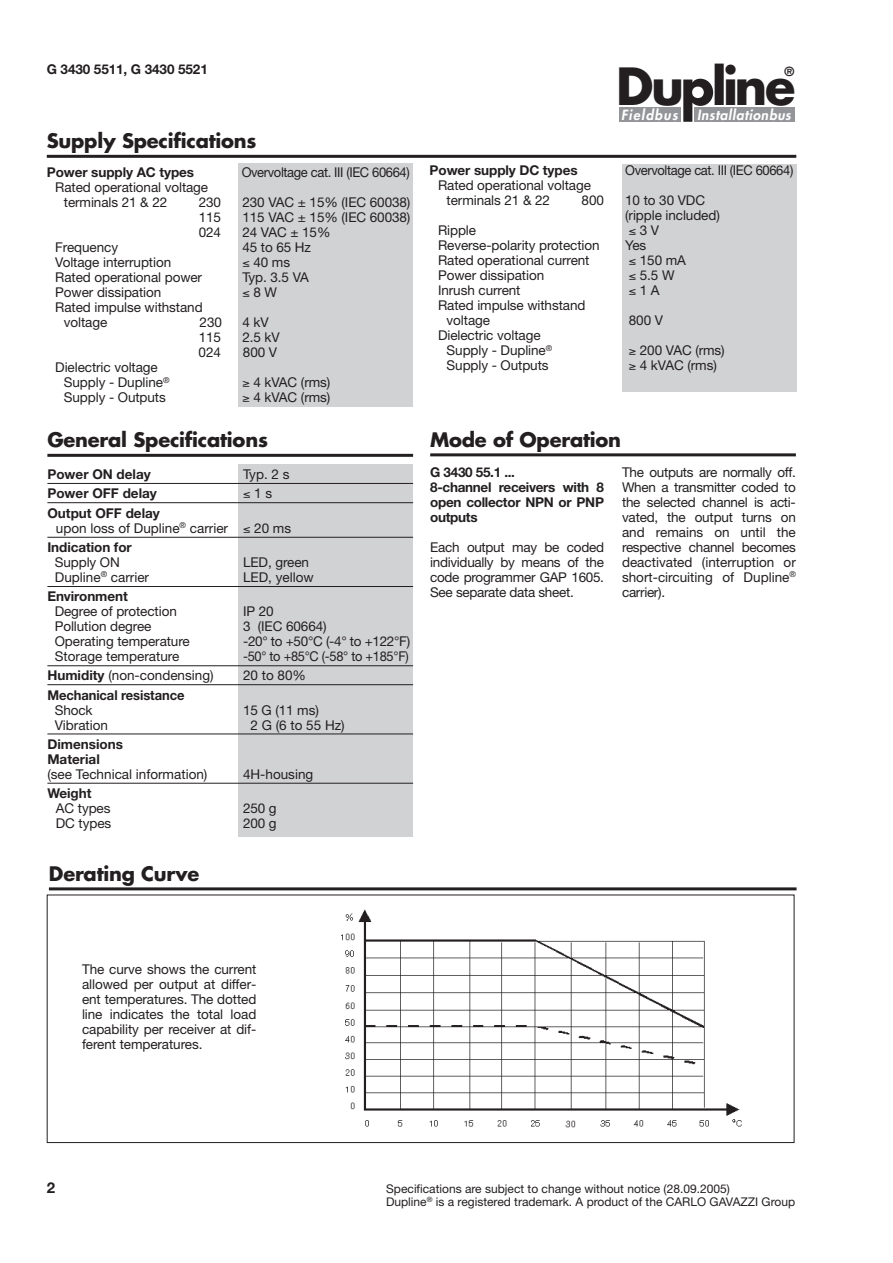
<style>
.page{position:relative;width:893px;height:1263px;background:#fff}
.page>*{position:absolute;margin:0;border:0;box-sizing:border-box;transform-origin:0 0}
.t1{font:700 49.8px "Futura";letter-spacing:-.06em;color:#231f20}
.t2{font:700 19.5px "Futura";letter-spacing:-.01em;color:#231f20}
.t3{font:700 15px "Helvetica Neue";color:#231f20}
.t4{font:italic 800 13.65px "Futura";color:#fff}
.t5{font:13.5px/15px "Helvetica Neue";letter-spacing:-.005em;color:#231f20}
.t6{font:700 13.5px/15px "Helvetica Neue";letter-spacing:-.005em;color:#231f20}
.t7{font:13.5px "Helvetica Neue";letter-spacing:-.03em;color:#231f20;scale:.96 1}
.t8{font:13.5px "Helvetica Neue";letter-spacing:-.005em;color:#231f20;scale:.95 1}
.t9{font:700 13.5px "Helvetica Neue";letter-spacing:-.005em;color:#231f20;scale:.96 1}
.t10{font:700 12.3px "Futura";color:#231f20}
.t11{font:12px/13.5px "Helvetica Neue";color:#231f20}
.s1{font-weight:700}
</style>
<div class="page">
<div style="left:694px;top:107px;width:100px;height:15px;background:#939598"></div>
<div style="left:619px;top:107px;width:62px;height:15px;background:#939598"></div>
<svg style="left:683px;top:79px;width:30px;height:43px"></svg>
<div style="left:239px;top:464px;width:174px;height:373px;background:#d1d2d4"></div>
<hr style="left:47px;top:483px;width:366px;height:1px;background:#231f20">
<hr style="left:47px;top:502px;width:366px;height:1px;background:#231f20">
<hr style="left:47px;top:537px;width:366px;height:1px;background:#231f20">
<hr style="left:47px;top:586px;width:366px;height:1px;background:#231f20">
<hr style="left:47px;top:665px;width:366px;height:1px;background:#231f20">
<hr style="left:47px;top:684px;width:366px;height:1px;background:#231f20">
<hr style="left:47px;top:734px;width:366px;height:1px;background:#231f20">
<hr style="left:47px;top:783px;width:366px;height:1px;background:#231f20">
<div style="left:622px;top:165px;width:175px;height:227px;background:#d1d2d4"></div>
<div style="left:238px;top:164px;width:174px;height:243px;background:#d1d2d4"></div>
<hr style="left:47px;top:155px;width:749px;height:3px;background:#231f20">
<hr style="left:47px;top:454px;width:366px;height:3px;background:#231f20">
<hr style="left:430px;top:453px;width:366px;height:3px;background:#231f20">
<hr style="left:49px;top:887px;width:747px;height:3px;background:#231f20">
<img style="left:341px;top:910px;width:401px;height:217px">
<div style="left:47px;top:895px;width:747px;height:248px;border:1px solid #231f20"></div>
<p class="t6" style="left:47px;top:63px;width:163px">G 3430 5511, G 3430 5521</p>
<h2 class="t2" style="left:47px;top:132px;width:211px">Supply Specifications</h2>
<p class="t6" style="left:47px;top:166px;width:149px">Power supply AC types</p>
<p class="t7" style="left:242px;top:168px;width:177px">Overvoltage cat. III (IEC 60664)</p>
<p class="t5" style="left:64px;top:181px;width:146px;text-indent:-9px">Rated operational voltage terminals 21 &amp; 22</p>
<p class="t5" style="left:199px;top:196px;width:24px">230</p>
<p class="t5" style="left:242px;top:196px;width:169px">230 VAC ± 15% (IEC 60038)</p>
<p class="t5" style="left:199px;top:211px;width:24px">115</p>
<p class="t5" style="left:242px;top:211px;width:169px">115 VAC ± 15% (IEC 60038)</p>
<p class="t5" style="left:199px;top:226px;width:24px">024</p>
<p class="t5" style="left:242px;top:226px;width:90px">24 VAC ± 15%</p>
<p class="t5" style="left:55px;top:241px;width:64px">Frequency</p>
<p class="t5" style="left:242px;top:241px;width:70px">45 to 65 Hz</p>
<p class="t5" style="left:55px;top:256px;width:117px">Voltage interruption</p>
<p class="t5" style="left:242px;top:256px;width:49px">≤ 40 ms</p>
<p class="t5" style="left:55px;top:271px;width:148px">Rated operational power</p>
<p class="t5" style="left:242px;top:271px;width:68px">Typ. 3.5 VA</p>
<p class="t5" style="left:55px;top:286px;width:108px">Power dissipation</p>
<p class="t5" style="left:242px;top:286px;width:36px">≤ 8 W</p>
<p class="t5" style="left:64px;top:301px;width:140px;text-indent:-9px">Rated impulse withstand voltage</p>
<p class="t5" style="left:200px;top:316px;width:24px">230</p>
<p class="t5" style="left:242px;top:316px;width:28px">4 kV</p>
<p class="t5" style="left:199px;top:331px;width:24px">115</p>
<p class="t5" style="left:242px;top:331px;width:39px">2.5 kV</p>
<p class="t5" style="left:199px;top:346px;width:24px">024</p>
<p class="t5" style="left:243px;top:346px;width:36px">800 V</p>
<p class="t5" style="left:64px;top:361px;width:107px;text-indent:-9px">Dielectric voltage<br>Supply - Dupline<sup>®</sup></p>
<p class="t5" style="left:242px;top:376px;width:89px">≥ 4 kVAC (rms)</p>
<h1 class="t1" style="left:616px;top:64px;width:181px">Du line</h1>
<p class="t10" style="left:784px;top:66px;width:11px">®</p>
<p class="t4" style="left:621px;top:108px;width:174px">Fieldbus Installationbus</p>
<p class="t6" style="left:430px;top:164px;width:150px">Power supply DC types</p>
<p class="t7" style="left:625px;top:166px;width:177px">Overvoltage cat. III (IEC 60664)</p>
<p class="t5" style="left:447px;top:179px;width:146px;text-indent:-9px">Rated operational voltage terminals 21 &amp; 22</p>
<p class="t5" style="left:581px;top:194px;width:24px">800</p>
<p class="t5" style="left:625px;top:194px;width:96px">10 to 30 VDC (ripple included)</p>
<p class="t5" style="left:438px;top:224px;width:40px">Ripple</p>
<p class="t5" style="left:629px;top:224px;width:32px">≤ 3 V</p>
<p class="t5" style="left:438px;top:239px;width:163px">Reverse-polarity protection</p>
<p class="t5" style="left:625px;top:239px;width:23px">Yes</p>
<p class="t5" style="left:438px;top:254px;width:153px">Rated operational current</p>
<p class="t5" style="left:629px;top:254px;width:59px">≤ 150 mA</p>
<p class="t5" style="left:438px;top:269px;width:108px">Power dissipation</p>
<p class="t5" style="left:629px;top:269px;width:47px">≤ 5.5 W</p>
<p class="t5" style="left:438px;top:284px;width:84px">Inrush current</p>
<p class="t5" style="left:629px;top:284px;width:32px">≤ 1 A</p>
<p class="t5" style="left:447px;top:299px;width:140px;text-indent:-9px">Rated impulse withstand voltage</p>
<p class="t5" style="left:629px;top:314px;width:36px">800 V</p>
<p class="t5" style="left:447px;top:329px;width:107px;text-indent:-9px">Dielectric voltage<br>Supply - Dupline<sup>®</sup></p>
<p class="t5" style="left:629px;top:344px;width:97px">≥ 200 VAC (rms)</p>
<p class="t5" style="left:447px;top:359px;width:104px">Supply - Outputs</p>
<p class="t5" style="left:629px;top:359px;width:89px">≥ 4 kVAC (rms)</p>
<p class="t5" style="left:64px;top:391px;width:104px">Supply - Outputs</p>
<p class="t5" style="left:242px;top:391px;width:89px">≥ 4 kVAC (rms)</p>
<h2 class="t2" style="left:47px;top:431px;width:222px">General Specifications</h2>
<h2 class="t2" style="left:430px;top:431px;width:192px">Mode of Operation</h2>
<p class="t6" style="left:430px;top:466px;width:175px">G 3430 55.1 ...<br>8-channel receivers with 8 open collector NPN or PNP outputs</p>
<p class="t5" style="left:430px;top:541px;width:175px;text-align:justify">Each output may be coded individually by means of the code programmer GAP 1605.<br>See separate data sheet.</p>
<p class="t5" style="left:622px;top:466px;width:175px;text-align:justify">The outputs are normally off.<br>When a transmitter coded to the selected channel is acti&shy;vated, the output turns on and remains on until the respective channel becomes deactivated (interruption or short-circuiting of Dupline<sup>® </sup>carrier).</p>
<p class="t6" style="left:47px;top:468px;width:105px">Power ON delay</p>
<p class="t5" style="left:243px;top:468px;width:48px">Typ. 2 s</p>
<p class="t6" style="left:47px;top:487px;width:111px">Power OFF delay</p>
<p class="t5" style="left:243px;top:487px;width:31px">≤ 1 s</p>
<p class="t5" style="left:56px;top:507px;width:237px;text-indent:-8px"><span class="s1">Output OFF delay<br></span>upon loss of Dupline<sup>®</sup> carrier ≤ 20 ms</p>
<p class="t6" style="left:47px;top:541px;width:86px">Indication for</p>
<p class="t5" style="left:55px;top:556px;width:67px">Supply ON</p>
<p class="t5" style="left:243px;top:556px;width:67px">LED, green</p>
<p class="t5" style="left:55px;top:571px;width:96px">Dupline<sup>®</sup> carrier</p>
<p class="t5" style="left:243px;top:571px;width:72px">LED, yellow</p>
<p class="t6" style="left:47px;top:590px;width:82px">Environment</p>
<p class="t5" style="left:55px;top:605px;width:124px">Degree of protection</p>
<p class="t5" style="left:243px;top:605px;width:32px">IP 20</p>
<p class="t5" style="left:55px;top:620px;width:98px">Pollution degree</p>
<p class="t5" style="left:243px;top:620px;width:85px">3 (IEC 60664)</p>
<p class="t5" style="left:55px;top:635px;width:137px">Operating temperature</p>
<p class="t5" style="left:243px;top:635px;width:169px">-20° to +50°C (-4° to +122°F)</p>
<p class="t5" style="left:55px;top:650px;width:126px">Storage temperature</p>
<p class="t8" style="left:243px;top:652px;width:176px">-50° to +85°C (-58° to +185°F)</p>
<p class="t5" style="left:47px;top:669px;width:168px"><span class="s1">Humidity</span> (non-condensing)</p>
<p class="t5" style="left:243px;top:669px;width:65px">20 to 80%</p>
<p class="t9" style="left:47px;top:690px;width:144px">Mechanical resistance</p>
<p class="t5" style="left:55px;top:704px;width:39px">Shock</p>
<p class="t5" style="left:243px;top:704px;width:77px">15 G (11 ms)</p>
<p class="t5" style="left:55px;top:719px;width:55px">Vibration</p>
<p class="t5" style="left:251px;top:719px;width:96px">2 G (6 to 55 Hz)</p>
<p class="t6" style="left:47px;top:738px;width:77px">Dimensions<br>Material</p>
<p class="t5" style="left:47px;top:768px;width:161px">(see Technical information)</p>
<p class="t5" style="left:243px;top:768px;width:72px">4H-housing</p>
<p class="t6" style="left:47px;top:787px;width:46px">Weight</p>
<p class="t5" style="left:56px;top:802px;width:56px">AC types</p>
<p class="t5" style="left:243px;top:802px;width:35px">250 g</p>
<p class="t5" style="left:56px;top:817px;width:57px">DC types</p>
<p class="t5" style="left:243px;top:817px;width:35px">200 g</p>
<h2 class="t2" style="left:49px;top:865px;width:152px">Derating Curve</h2>
<p class="t5" style="left:82px;top:963px;width:176px;text-align:justify">The curve shows the current allowed per output at differ&shy;ent temperatures. The dotted line indicates the total load capability per receiver at dif&shy;ferent temperatures.</p>
<p class="t3" style="left:47px;top:1182px;width:10px">2</p>
<p class="t11" style="left:386px;top:1183px;width:411px">Specifications are subject to change without notice (28.09.2005)<br>Dupline<sup>®</sup> is a registered trademark. A product of the CARLO GAVAZZI Group</p>
</div>
